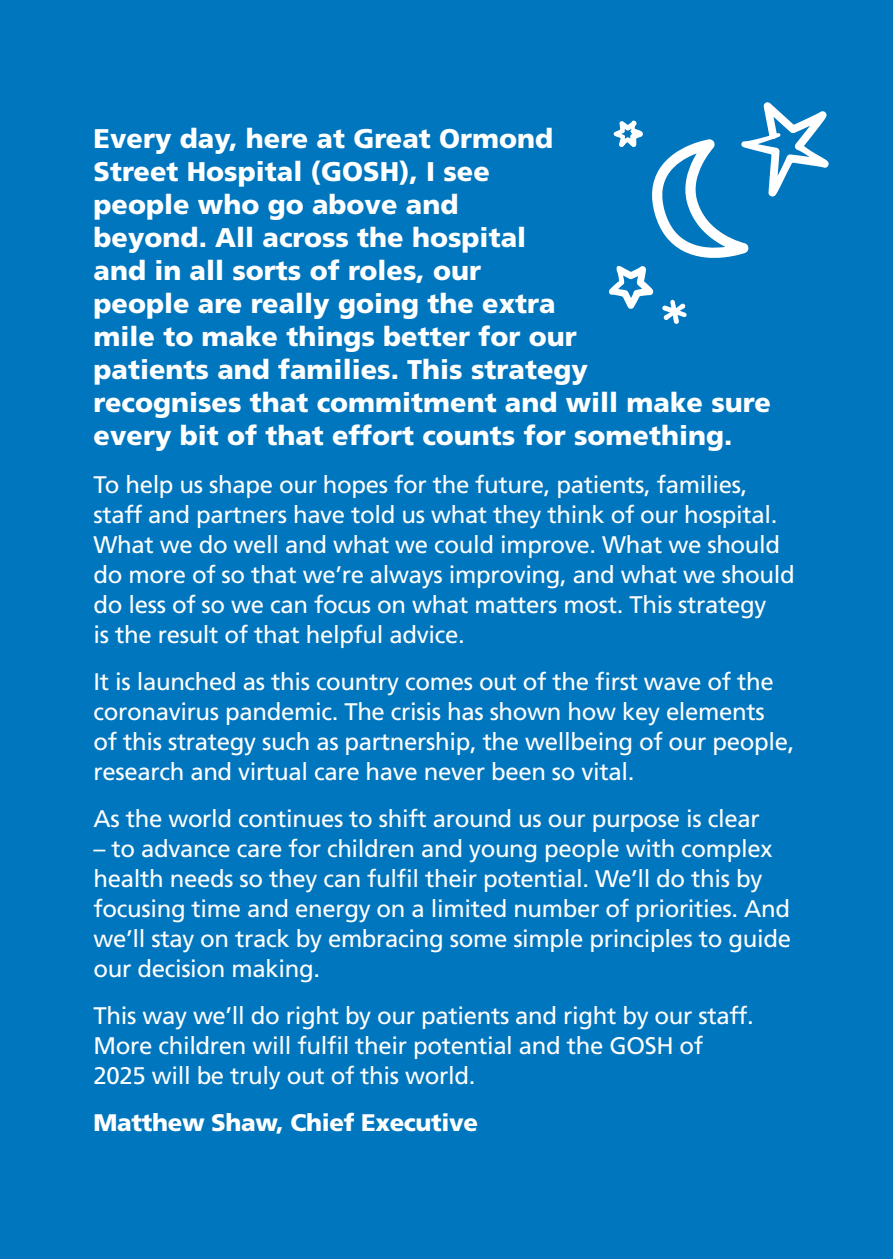
<style>
.page{position:relative;width:893px;height:1259px;background:#0076be}
.page>*{position:absolute;margin:0;border:0;box-sizing:border-box;transform-origin:0 0}
.t1{font:900 27px/33px "Frutiger LT Std";color:#fff}
.t2{font:24px/30px "Frutiger LT Std";letter-spacing:-.015em;color:#fff}
.t3{font:900 24px "Frutiger LT Std";letter-spacing:-.015em;color:#fff}
</style>
<div class="page">
<svg style="left:652px;top:102px;width:177px;height:156px"></svg>
<svg style="left:609px;top:266px;width:44px;height:43px"></svg>
<svg style="left:662px;top:300px;width:25px;height:24px"></svg>
<svg style="left:614px;top:120px;width:29px;height:27px"></svg>
<p class="t1" style="left:94px;top:122px;width:679px">Every day, here at Great Ormond<br>Street Hospital (GOSH), I see<br>people who go above and<br>beyond. All across the hospital<br>and in all sorts of roles, our<br>people are really going the extra<br>mile to make things better for our<br>patients and families. This strategy<br>recognises that commitment and will make sure every bit of that effort counts for something.</p>
<p class="t2" style="left:94px;top:469px;width:703px">To help us shape our hopes for the future, patients, families, staff and partners have told us what they think of our hospital.<br>What we do well and what we could improve. What we should do more of so that we’re always improving, and what we should do less of so we can focus on what matters most. This strategy<br>is the result of that helpful advice.</p>
<p class="t2" style="left:94px;top:666px;width:702px">It is launched as this country comes out of the first wave of the coronavirus pandemic. The crisis has shown how key elements of this strategy such as partnership, the wellbeing of our people, research and virtual care have never been so vital.</p>
<p class="t2" style="left:94px;top:803px;width:668px">As the world continues to shift around us our purpose is clear</p>
<p class="t2" style="left:94px;top:833px;width:699px">– to advance care for children and young people with complex health needs so they can fulfil their potential. We’ll do this by focusing time and energy on a limited number of priorities. And we’ll stay on track by embracing some simple principles to guide our decision making.</p>
<p class="t2" style="left:94px;top:1000px;width:662px">This way we’ll do right by our patients and right by our staff.<br>More children will fulfil their potential and the GOSH of<br>2025 will be truly out of this world.</p>
<p class="t3" style="left:94px;top:1108px;width:386px">Matthew Shaw, Chief Executive</p>
</div>
